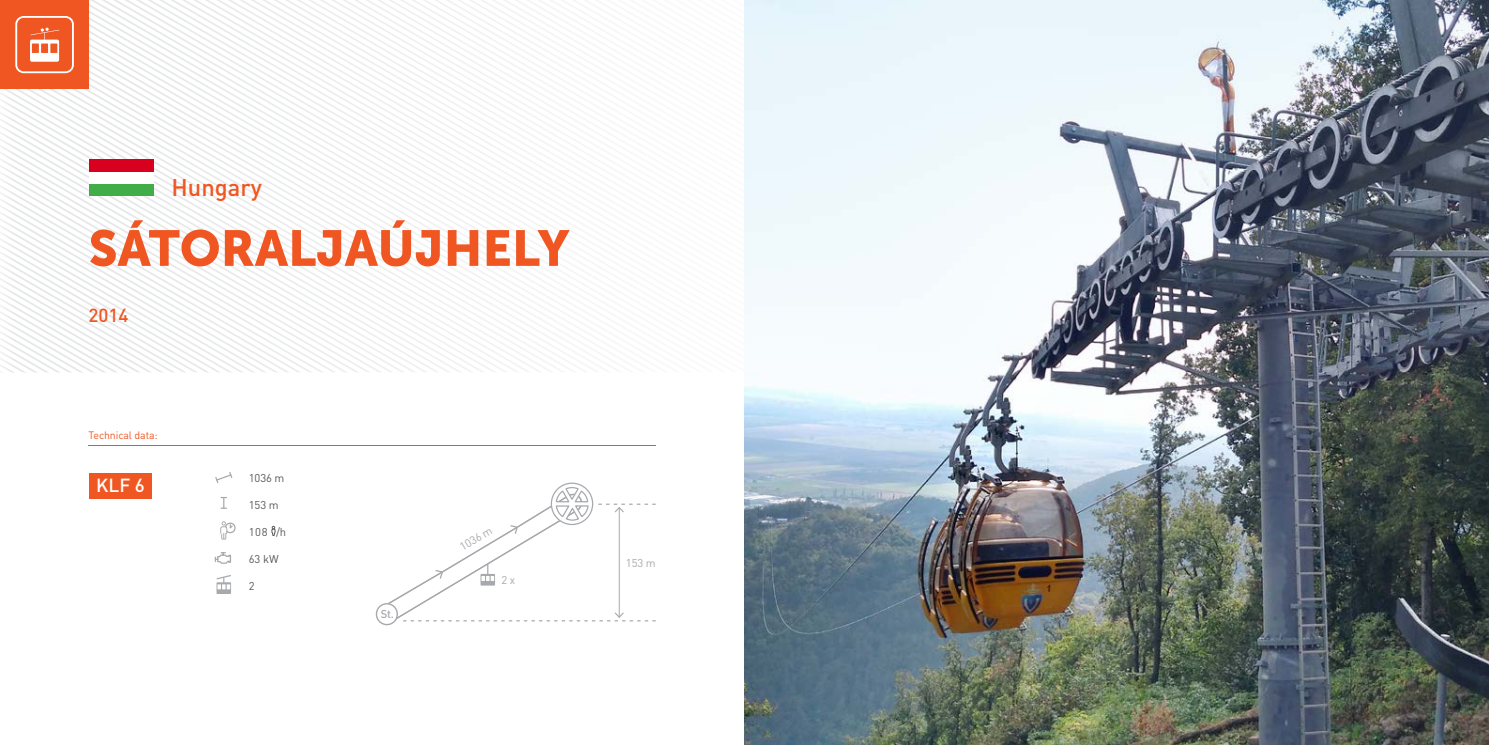
<style>
.page{position:relative;width:1489px;height:745px;background:#fff}
.page>*{position:absolute;margin:0;border:0;box-sizing:border-box;transform-origin:0 0}
.t1{font:50px "Museo Sans 900";color:#f05622}
.t2{font:500 23.75px "DIN Pro";color:#f05622}
.t3{font:500 18.75px "DIN Pro";color:#fff}
.t4{font:500 18.75px "DIN Pro";color:#f05622}
.t5{font:11.25px "DIN Pro";letter-spacing:-.01em;color:#58595b}
.t6{font:11.25px "DIN Pro";color:#a7a9ac}
.t7{font:500 11.25px "DIN Pro";color:#a7a9ac}
.t8{font:10.62px "DIN Pro";letter-spacing:-.01em;color:#f05622}
</style>
<div class="page">
<svg style="left:0;top:361px;width:567px;height:11px"></svg>
<svg style="left:0;top:347px;width:567px;height:14px"></svg>
<svg style="left:0;top:334px;width:566px;height:13px"></svg>
<svg style="left:0;top:321px;width:567px;height:13px"></svg>
<svg style="left:0;top:308px;width:567px;height:13px"></svg>
<svg style="left:0;top:294px;width:567px;height:14px"></svg>
<svg style="left:0;top:281px;width:567px;height:13px"></svg>
<svg style="left:0;top:268px;width:567px;height:13px"></svg>
<svg style="left:0;top:255px;width:567px;height:13px"></svg>
<svg style="left:0;top:241px;width:567px;height:14px"></svg>
<svg style="left:0;top:228px;width:567px;height:13px"></svg>
<svg style="left:0;top:215px;width:567px;height:13px"></svg>
<svg style="left:0;top:202px;width:567px;height:13px"></svg>
<svg style="left:0;top:188px;width:567px;height:14px"></svg>
<svg style="left:0;top:175px;width:567px;height:13px"></svg>
<svg style="left:0;top:162px;width:567px;height:13px"></svg>
<svg style="left:0;top:149px;width:567px;height:13px"></svg>
<svg style="left:0;top:135px;width:567px;height:14px"></svg>
<svg style="left:0;top:122px;width:567px;height:13px"></svg>
<svg style="left:0;top:109px;width:567px;height:13px"></svg>
<svg style="left:0;top:96px;width:567px;height:13px"></svg>
<svg style="left:0;top:82px;width:567px;height:14px"></svg>
<svg style="left:89px;top:73px;width:478px;height:9px"></svg>
<svg style="left:221px;top:497px;width:5px;height:11px"></svg>
<svg style="left:215px;top:472px;width:18px;height:11px"></svg>
<svg style="left:214px;top:552px;width:17px;height:12px"></svg>
<svg style="left:220px;top:521px;width:16px;height:18px"></svg>
<div style="left:89px;top:472px;width:63px;height:26px;background:#f05622"></div>
<hr style="left:89px;top:445px;width:567px;height:1px;background:#f05622">
<img style="left:744px;top:0;width:744px;height:744px">
<svg style="left:271px;top:525px;width:5px;height:11px"></svg>
<div style="left:89px;top:159px;width:64px;height:13px;background:#d9001f"></div>
<div style="left:89px;top:172px;width:64px;height:12px;background:#fff"></div>
<div style="left:89px;top:184px;width:64px;height:12px;background:#41ad49"></div>
<svg style="left:216px;top:575px;width:15px;height:18px"></svg>
<svg style="left:375px;top:482px;width:280px;height:143px"></svg>
<div style="left:0;top:0;width:89px;height:89px;background:#f05622"></div>
<svg style="left:15px;top:0;width:552px;height:73px"></svg>
<h2 class="t2" style="left:171px;top:168px;width:92px">Hungary</h2>
<h1 class="t1" style="left:89px;top:220px;width:164px">SÁTORAL</h1>
<h1 class="t1" style="left:316px;top:220px;width:159px">JAÚJHELY</h1>
<h3 class="t4" style="left:89px;top:300px;width:41px">2014</h3>
<p class="t8" style="left:89px;top:426px;width:71px">Technical data:</p>
<h3 class="t3" style="left:96px;top:469px;width:50px">KLF 6</h3>
<p class="t5" style="left:249px;top:468px;width:37px">1036 m</p>
<p class="t5" style="left:249px;top:495px;width:31px">153 m</p>
<p class="t5" style="left:249px;top:522px;width:39px">108 /h</p>
<p class="t5" style="left:249px;top:549px;width:31px">63 kW</p>
<p class="t5" style="left:249px;top:576px;width:7px">2</p>
<p class="t7" style="left:380px;top:604px;width:15px">St.</p>
<p class="t6" style="left:456px;top:539px;width:37px;rotate:-31deg">1036 m</p>
<p class="t6" style="left:501px;top:570px;width:15px">2 x</p>
<p class="t6" style="left:626px;top:554px;width:31px">153 m</p>
</div>
